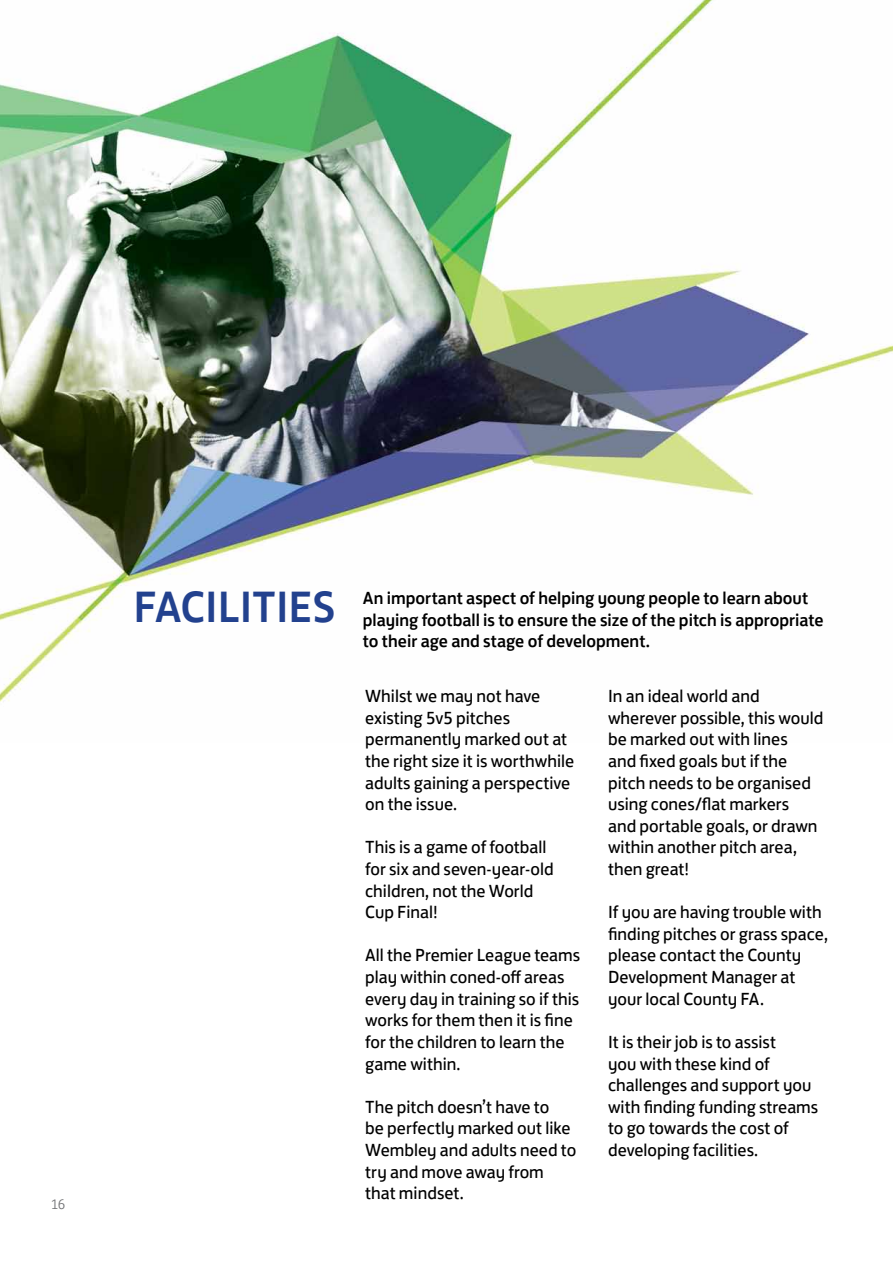
<style>
.page{position:relative;width:893px;height:1263px;background:#fff}
.page>*{position:absolute;margin:0;border:0;box-sizing:border-box;transform-origin:0 0}
.t1{font:500 45px "FS Jack";color:#22418e}
.t2{font:18px/21.6px "FS Jack";color:#000}
.t3{font:500 18px/21.6px "FS Jack";color:#000}
.t4{font:300 14.1px "FS Jack";color:#6d6e71}
</style>
<div class="page">
<img style="left:0;top:0;width:893px;height:702px">
<p class="t4" style="left:51px;top:1193px;width:16px">16</p>
<h1 class="t1" style="left:133px;top:570px;width:203px">Facilities</h1>
<p class="t3" style="left:363px;top:586px;width:462px">An important aspect of helping young people to learn about playing football is to ensure the size of the pitch is appropriate to their age and stage of development.</p>
<p class="t2" style="left:365px;top:684px;width:211px">Whilst we may not have existing 5v5 pitches permanently marked out at the right size it is worthwhile adults gaining a perspective on the issue.</p>
<p class="t2" style="left:365px;top:835px;width:190px">This is a game of football for six and seven-year-old children, not the World<br>Cup Final!</p>
<p class="t2" style="left:365px;top:943px;width:216px">All the Premier League teams play within coned-off areas every day in training so if this works for them then it is fine for the children to learn the game within.</p>
<p class="t2" style="left:365px;top:1094px;width:212px">The pitch doesn’t have to<br>be perfectly marked out like<br>Wembley and adults need to try and move away from that mindset.</p>
<p class="t2" style="left:608px;top:684px;width:217px">In an ideal world and wherever possible, this would be marked out with lines<br>and fixed goals but if the pitch needs to be organised using cones/flat markers<br>and portable goals, or drawn within another pitch area, then great!</p>
<p class="t2" style="left:608px;top:900px;width:221px">If you are having trouble with finding pitches or grass space, please contact the County<br>Development Manager at your local County FA.</p>
<p class="t2" style="left:608px;top:1029px;width:212px">It is their job is to assist<br>you with these kind of challenges and support you with finding funding streams to go towards the cost of developing facilities.</p>
</div>
